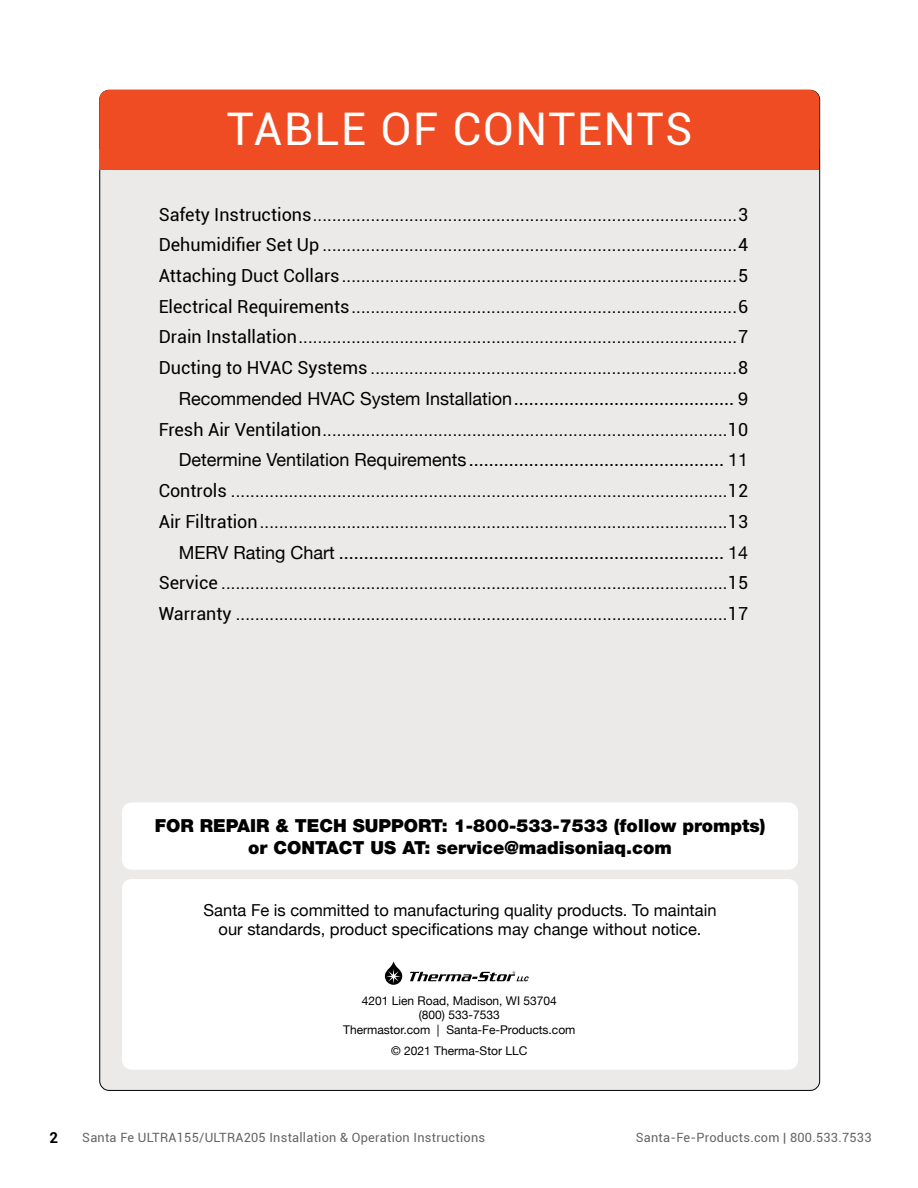
<style>
.page{position:relative;width:918px;height:1188px;background:#fff}
.page>*{position:absolute;margin:0;border:0;box-sizing:border-box;transform-origin:0 0}
.t1{font:45px "Roboto";letter-spacing:.04em;color:#fff}
.t2{font:18px/30.8px "Roboto";color:#000}
.t3{font:18px "Helvetica Neue";color:#000}
.t4{font:900 18px/21.6px "Helvetica Neue";color:#000;text-align:center}
.t5{font:16.5px/19.8px "Helvetica Neue";color:#000;text-align:center}
.t6{font:700 15px "Roboto";color:#000}
.t7{font:12.75px "Roboto";letter-spacing:.02em;color:#636466}
.t8{font:12px/14.4px "Helvetica Neue";color:#000;text-align:center}
</style>
<div class="page">
<div style="left:100px;top:90px;width:720px;height:1000px;background:#ebeae9;border-radius:9px"></div>
<div style="left:99px;top:90px;width:720px;height:67px;background:#f04c24;border-radius:9px"></div>
<div style="left:99px;top:149px;width:720px;height:21px;background:#f04c24"></div>
<div style="left:122px;top:879px;width:676px;height:191px;background:#fff;border-radius:9px"></div>
<div style="left:122px;top:802px;width:676px;height:68px;background:#fff;border-radius:9px"></div>
<svg style="left:410px;top:971px;width:119px;height:10px"></svg>
<svg style="left:385px;top:961px;width:17px;height:24px"></svg>
<h1 class="t1" style="left:227px;top:98px;width:467px">TABLE OF CONTENTS</h1>
<p class="t2" style="left:159px;top:198px;width:591px;text-align:justify">Safety Instructions........................................................................................3<br>Dehumidifier Set Up ......................................................................................4<br>Attaching Duct Collars..................................................................................5<br>Electrical Requirements................................................................................6<br>Drain Installation...........................................................................................7<br>Ducting to HVAC Systems ............................................................................8</p>
<p class="t3" style="left:179px;top:386px;width:571px">Recommended HVAC System Installation............................................ 9</p>
<p class="t2" style="left:159px;top:413px;width:591px">Fresh Air Ventilation....................................................................................10</p>
<p class="t3" style="left:179px;top:447px;width:571px">Determine Ventilation Requirements ................................................... 11</p>
<p class="t2" style="left:159px;top:475px;width:591px">Controls .......................................................................................................12<br>Air Filtration.................................................................................................13</p>
<p class="t3" style="left:179px;top:539px;width:571px">MERV Rating Chart ............................................................................. 14</p>
<p class="t2" style="left:159px;top:567px;width:591px">Service .........................................................................................................15<br>Warranty ......................................................................................................17</p>
<p class="t4" style="left:155px;top:815px;width:612px">FOR REPAIR &amp; TECH SUPPORT: 1-800-533-7533 (follow prompts) or CONTACT US AT: service@madisoniaq.com</p>
<p class="t5" style="left:204px;top:901px;width:514px">Santa Fe is committed to manufacturing quality products. To maintain our standards, product specifications may change without notice.</p>
<p class="t8" style="left:343px;top:994px;width:234px">4201 Lien Road, Madison, WI 53704<br>(800) 533-7533<br>Thermastor.com | Santa-Fe-Products.com</p>
<p class="t8" style="left:391px;top:1044px;width:138px">© 2021 Therma-Stor LLC</p>
<p class="t6" style="left:50px;top:1127px;width:10px">2</p>
<p class="t7" style="left:82px;top:1129px;width:404px">Santa Fe ULTRA155/ULTRA205 Installation &amp; Operation Instructions</p>
<p class="t7" style="left:636px;top:1129px;width:237px">Santa-Fe-Products.com | 800.533.7533</p>
</div>
